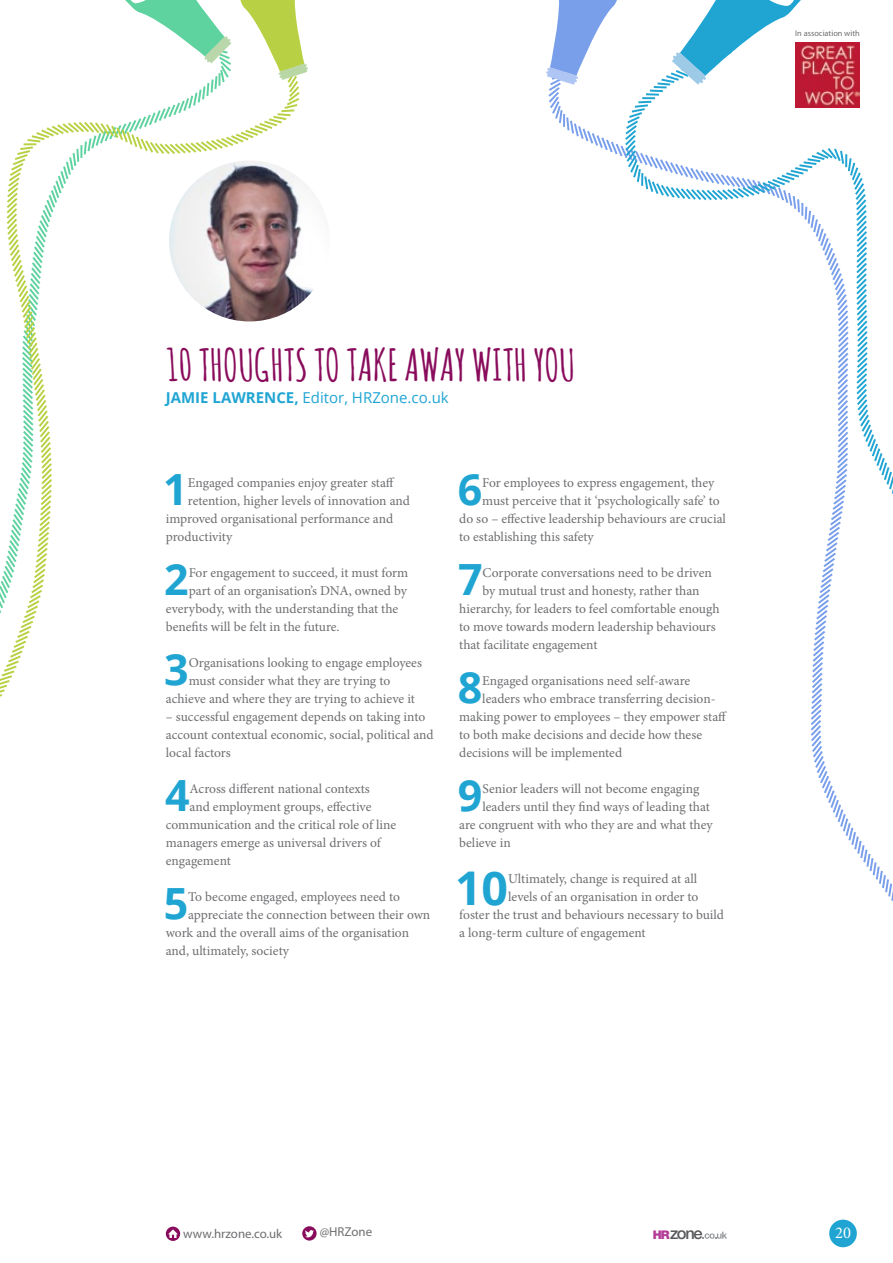
<style>
.page{position:relative;width:893px;height:1263px;background:#fff}
.page>*{position:absolute;margin:0;border:0;box-sizing:border-box;transform-origin:0 0}
.t1{font:700 46.5px "Open Sans";color:#20a5d3}
.t2{font:700 43.5px "Amatic SC";color:#890b5b}
.t3{font:700 43.05px "Open Sans";color:#20a5d3}
.t4{font:500 16.5px "Helvetica Neue";color:#58595b}
.t5{font:16.5px "Minion Pro";color:#fff}
.t6{font:15px "Open Sans";color:#20a5d3}
.t7{font:13.5px/18px "Minion Pro";color:#6d6e71}
.t8{font:12.9px "Myriad Pro";color:#6d6e71}
.t9{font:8.4px "Myriad Pro";color:#6d6e71}
.s1{font-weight:700}
.s2{font-weight:900;font-size:12px;color:#b43e97}
</style>
<div class="page">
<svg style="left:0;top:80px;width:302px;height:617px"></svg>
<svg style="left:548px;top:85px;width:345px;height:816px"></svg>
<svg style="left:623px;top:72px;width:270px;height:691px"></svg>
<svg style="left:546px;top:0;width:95px;height:85px"></svg>
<svg style="left:672px;top:0;width:189px;height:85px"></svg>
<svg style="left:125px;top:0;width:183px;height:80px"></svg>
<svg style="left:703px;top:1232px;width:24px;height:7px"></svg>
<svg style="left:302px;top:1226px;width:15px;height:14px"></svg>
<svg style="left:305px;top:1230px;width:9px;height:7px"></svg>
<svg style="left:166px;top:1226px;width:14px;height:15px"></svg>
<svg style="left:168px;top:1229px;width:10px;height:9px"></svg>
<img style="left:795px;top:43px;width:65px;height:65px">
<div style="left:829px;top:1219px;width:28px;height:28px;background:#20a5d3;border-radius:50%"></div>
<img style="left:169px;top:161px;width:161px;height:160px;border-radius:80px">
<p class="t9" style="left:795px;top:28px;width:66px">In association with</p>
<h2 class="t2" style="left:166px;top:333px;width:411px">10 THOUGHTS TO TAKE AWAY WITH YOU</h2>
<p class="t6" style="left:166px;top:387px;width:284px"><span class="s1">JAMIE LAWRENCE,</span> Editor, HRZone.co.uk</p>
<h3 class="t3" style="left:163px;top:459px;width:26px">1</h3>
<p class="t7" style="left:188px;top:474px;width:208px">Engaged companies enjoy greater staff</p>
<p class="t7" style="left:188px;top:492px;width:224px">retention, higher levels of innovation and</p>
<p class="t7" style="left:166px;top:510px;width:229px">improved organisational performance and</p>
<p class="t7" style="left:166px;top:528px;width:68px">productivity</p>
<h3 class="t3" style="left:164px;top:549px;width:26px">2</h3>
<p class="t7" style="left:189px;top:564px;width:221px">For engagement to succeed, it must form</p>
<p class="t7" style="left:189px;top:582px;width:220px">part of an organisation’s DNA, owned by</p>
<p class="t7" style="left:166px;top:600px;width:234px">everybody, with the understanding that the</p>
<p class="t7" style="left:166px;top:618px;width:175px">benefits will be felt in the future.</p>
<h3 class="t3" style="left:164px;top:639px;width:26px">3</h3>
<p class="t7" style="left:189px;top:654px;width:235px">Organisations looking to engage employees</p>
<p class="t7" style="left:189px;top:672px;width:203px">must consider what they are trying to</p>
<p class="t7" style="left:166px;top:690px;width:251px">achieve and where they are trying to achieve it</p>
<p class="t7" style="left:166px;top:708px;width:269px">– successful engagement depends on taking into account contextual economic, social, political and local factors</p>
<h3 class="t3" style="left:165px;top:765px;width:26px">4</h3>
<p class="t7" style="left:190px;top:780px;width:182px">Across different national contexts</p>
<p class="t7" style="left:190px;top:798px;width:183px">and employment groups, effective</p>
<p class="t7" style="left:166px;top:816px;width:232px">communication and the critical role of line</p>
<p class="t7" style="left:166px;top:834px;width:216px">managers emerge as universal drivers of</p>
<p class="t7" style="left:166px;top:852px;width:67px">engagement</p>
<h3 class="t3" style="left:164px;top:873px;width:26px">5</h3>
<p class="t7" style="left:188px;top:888px;width:213px">To become engaged, employees need to</p>
<p class="t7" style="left:188px;top:906px;width:244px">appreciate the connection between their own</p>
<p class="t7" style="left:166px;top:924px;width:245px">work and the overall aims of the organisation</p>
<p class="t7" style="left:166px;top:942px;width:125px">and, ultimately, society</p>
<h3 class="t3" style="left:458px;top:459px;width:26px">6</h3>
<p class="t7" style="left:482px;top:474px;width:234px">For employees to express engagement, they</p>
<p class="t7" style="left:482px;top:492px;width:239px">must perceive that it ‘psychologically safe’ to</p>
<p class="t7" style="left:459px;top:510px;width:268px">do so – effective leadership behaviours are crucial</p>
<p class="t7" style="left:459px;top:528px;width:136px">to establishing this safety</p>
<h3 class="t3" style="left:458px;top:549px;width:26px">7</h3>
<p class="t7" style="left:483px;top:564px;width:231px">Corporate conversations need to be driven</p>
<p class="t7" style="left:483px;top:582px;width:218px">by mutual trust and honesty, rather than</p>
<p class="t7" style="left:459px;top:600px;width:262px">hierarchy, for leaders to feel comfortable enough</p>
<p class="t7" style="left:459px;top:618px;width:258px">to move towards modern leadership behaviours</p>
<p class="t7" style="left:459px;top:636px;width:140px">that facilitate engagement</p>
<h3 class="t3" style="left:458px;top:657px;width:26px">8</h3>
<p class="t7" style="left:482px;top:672px;width:209px">Engaged organisations need self-aware</p>
<p class="t7" style="left:482px;top:690px;width:235px">leaders who embrace transferring decision-</p>
<p class="t7" style="left:459px;top:708px;width:269px">making power to employees – they empower staff</p>
<p class="t7" style="left:459px;top:726px;width:244px">to both make decisions and decide how these</p>
<p class="t7" style="left:459px;top:744px;width:164px">decisions will be implemented</p>
<h3 class="t3" style="left:458px;top:765px;width:26px">9</h3>
<p class="t7" style="left:482px;top:780px;width:219px">Senior leaders will not become engaging</p>
<p class="t7" style="left:482px;top:798px;width:229px">leaders until they find ways of leading that</p>
<p class="t7" style="left:459px;top:816px;width:255px">are congruent with who they are and what they</p>
<p class="t7" style="left:459px;top:834px;width:53px">believe in</p>
<p class="t7" style="left:508px;top:870px;width:191px">Ultimately, change is required at all</p>
<p class="t7" style="left:508px;top:888px;width:192px">levels of an organisation in order to</p>
<p class="t7" style="left:459px;top:906px;width:266px">foster the trust and behaviours necessary to build</p>
<p class="t7" style="left:459px;top:924px;width:188px">a long-term culture of engagement</p>
<h1 class="t1" style="left:455px;top:855px;width:55px">10</h1>
<p class="t8" style="left:183px;top:1225px;width:101px">www.hrzone.co.uk</p>
<p class="t8" style="left:320px;top:1223px;width:54px">@HRZone</p>
<p class="t4" style="left:653px;top:1223px;width:52px"><span class="s2">HR</span>zone</p>
<p class="t5" style="left:835px;top:1222px;width:17px">20</p>
</div>
